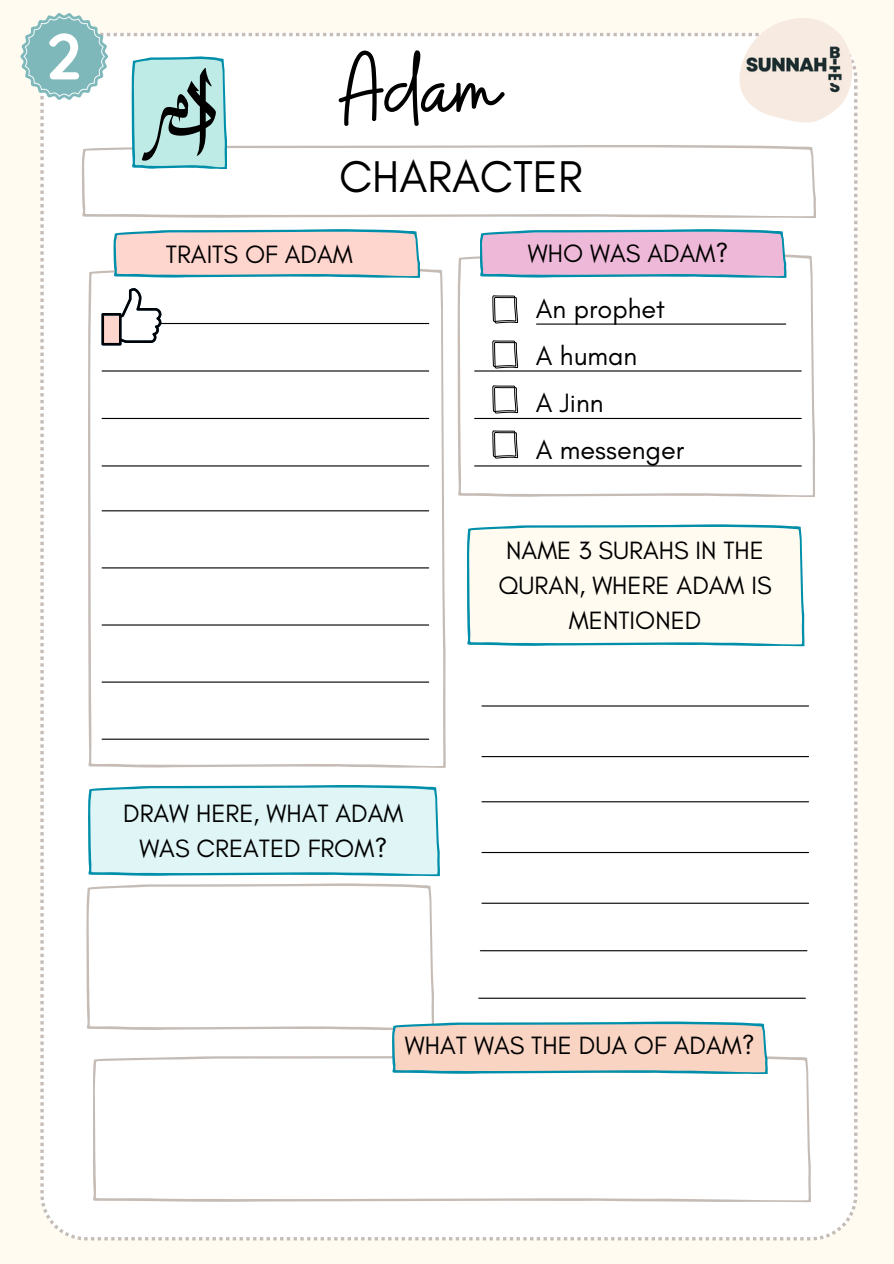
<style>
.page{position:relative;width:894px;height:1264px;background:#fff}
.page>*{position:absolute;margin:0;border:0;box-sizing:border-box;transform-origin:0 0}
.t1{font:105px "Buffalo";color:#000}
.t2{font:700 64.8px "Quicksand";color:#fff}
.t3{font:45.3px "Glacial Indifference";color:#000}
.t4{font:27px "Glacial Indifference";color:#000}
.t5{font:25.5px/34.8px "Glacial Indifference";color:#000;text-align:center}
</style>
<div class="page">
<div style="left:0;top:0;width:893px;height:1263px;background:#fffbf1"></div>
<div style="left:40px;top:33px;width:817px;height:1207px;background:#fff"></div>
<div style="left:93px;top:1055px;width:717px;height:147px;background:#fff"></div>
<div style="left:86px;top:883px;width:348px;height:147px;background:#fff"></div>
<svg style="left:392px;top:1021px;width:375px;height:53px;background:#e1cfc3"></svg>
<div style="left:457px;top:254px;width:357px;height:243px;background:#fff"></div>
<svg style="left:479px;top:229px;width:307px;height:49px;background:#d4b7d5"></svg>
<hr style="left:536px;top:323px;width:249px;height:1px;background:#000">
<hr style="left:474px;top:370px;width:327px;height:1px;background:#000">
<hr style="left:474px;top:418px;width:327px;height:1px;background:#000">
<hr style="left:474px;top:465px;width:327px;height:1px;background:#000">
<img style="left:739px;top:18px;width:113px;height:105px">
<svg style="left:82px;top:145px;width:733px;height:73px;fill:#fff"></svg>
<svg style="left:492px;top:295px;width:26px;height:28px"></svg>
<svg style="left:492px;top:340px;width:26px;height:28px"></svg>
<svg style="left:492px;top:385px;width:26px;height:28px"></svg>
<svg style="left:492px;top:430px;width:26px;height:28px"></svg>
<svg style="left:88px;top:785px;width:351px;height:91px;background:#d1eef1"></svg>
<div style="left:88px;top:268px;width:357px;height:499px;background:#fff"></div>
<svg style="left:113px;top:229px;width:307px;height:49px;background:#e3d0cc"></svg>
<hr style="left:102px;top:323px;width:326px;height:1px;background:#000">
<hr style="left:102px;top:370px;width:326px;height:1px;background:#000">
<svg style="left:101px;top:288px;width:61px;height:57px"></svg>
<hr style="left:102px;top:418px;width:326px;height:1px;background:#000">
<hr style="left:102px;top:465px;width:326px;height:1px;background:#000">
<hr style="left:102px;top:510px;width:326px;height:1px;background:#000">
<hr style="left:102px;top:567px;width:326px;height:1px;background:#000">
<hr style="left:102px;top:624px;width:326px;height:1px;background:#000">
<hr style="left:102px;top:681px;width:326px;height:1px;background:#000">
<hr style="left:102px;top:738px;width:326px;height:1px;background:#000">
<svg style="left:467px;top:524px;width:337px;height:122px"></svg>
<div style="left:461px;top:656px;width:357px;height:266px;background:#fff"></div>
<hr style="left:482px;top:801px;width:326px;height:1px;background:#000">
<hr style="left:482px;top:756px;width:326px;height:1px;background:#000">
<hr style="left:482px;top:705px;width:326px;height:1px;background:#000">
<hr style="left:482px;top:852px;width:326px;height:1px;background:#000">
<hr style="left:482px;top:902px;width:326px;height:1px;background:#000">
<hr style="left:480px;top:950px;width:326px;height:1px;background:#000">
<hr style="left:478px;top:997px;width:327px;height:1px;background:#000">
<svg style="left:20px;top:13px;width:88px;height:87px"></svg>
<svg style="left:132px;top:56px;width:95px;height:113px;background:#94c1bf"></svg>
<p class="t2" style="left:46px;top:15px;width:38px">2</p>
<p class="t1" style="left:341px;top:21px;width:160px">Adam</p>
<h1 class="t3" style="left:339px;top:149px;width:245px">CHARACTER</h1>
<p class="t5" style="left:166px;top:236px;width:188px">TRAITS OF ADAM</p>
<p class="t5" style="left:527px;top:235px;width:202px">WHO WAS ADAM?</p>
<h2 class="t4" style="left:536px;top:292px;width:131px">An prophet</h2>
<h3 class="t4" style="left:536px;top:339px;width:103px">A human</h3>
<h3 class="t4" style="left:536px;top:386px;width:69px">A Jinn</h3>
<p class="t4" style="left:536px;top:433px;width:150px">A messenger</p>
<p class="t5" style="left:498px;top:532px;width:274px">NAME 3 SURAHS IN THE<br>QURAN, WHERE ADAM IS<br>MENTIONED</p>
<p class="t5" style="left:123px;top:795px;width:282px">DRAW HERE, WHAT ADAM<br>WAS CREATED FROM?</p>
<p class="t5" style="left:405px;top:1027px;width:351px">WHAT WAS THE DUA OF ADAM?</p>
</div>
